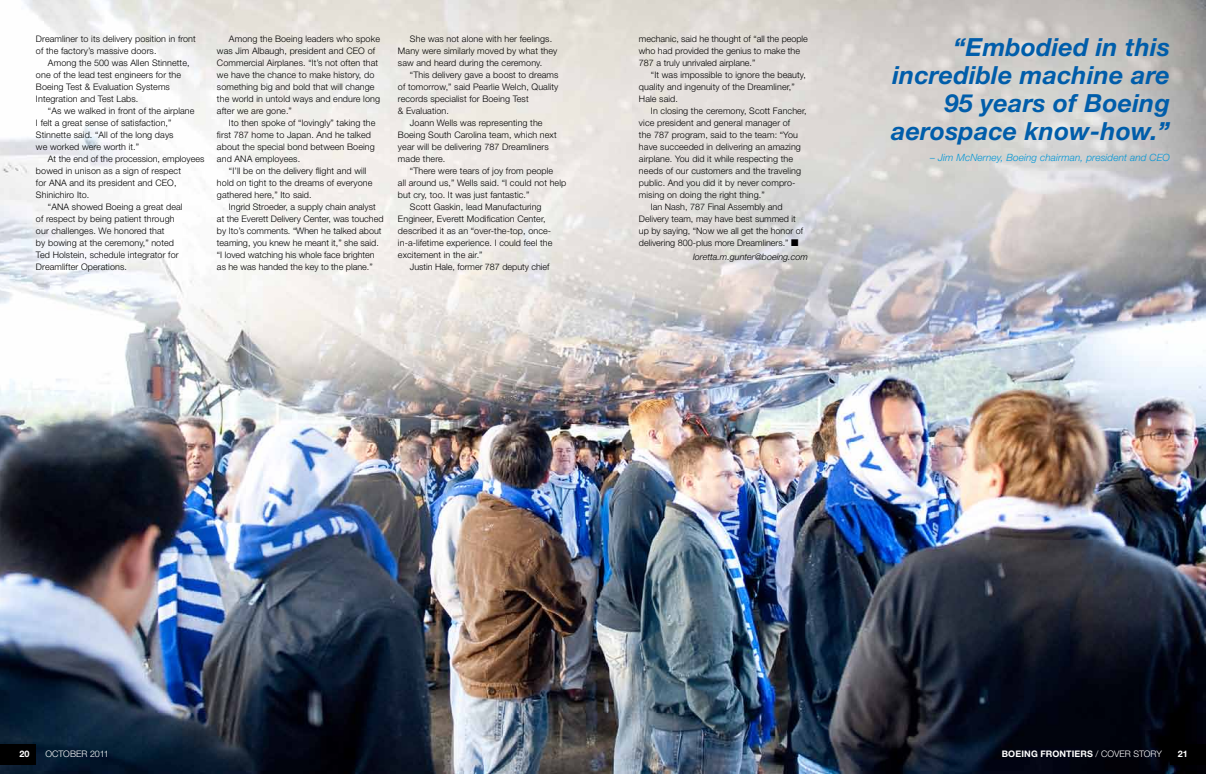
<style>
.page{position:relative;width:1206px;height:774px;background:#fff}
.page>*{position:absolute;margin:0;border:0;box-sizing:border-box;transform-origin:0 0}
.t1{font:italic 700 25px/28px "Helvetica Neue";letter-spacing:.01em;color:#005daa;text-align:right}
.t2{font:italic 300 10px "Helvetica Neue";letter-spacing:.01em;color:#0096d6}
.t3{font:300 9px/12px "Helvetica Neue LT Std";letter-spacing:.01em;color:#000}
.t4{font:700 9px "Helvetica Neue LT Std";letter-spacing:.015em;color:#fff}
.t5{font:italic 300 9px "Helvetica Neue";color:#000}
.t6{font:300 9px "Helvetica Neue LT Std";letter-spacing:-.005em;color:#fff}
.s1{font-weight:300}
</style>
<div class="page">
<img style="left:0;top:0;width:1206px;height:774px">
<div style="left:1170px;top:744px;width:36px;height:20px;background:#000"></div>
<div style="left:0;top:744px;width:36px;height:20px;background:#000"></div>
<p class="t3" style="left:36px;top:33px;width:161px">Dreamliner to its delivery position in front of the factory’s massive doors.</p>
<p class="t3" style="left:36px;top:57px;width:155px;text-indent:12px">Among the 500 was Allen Stinnette, one of the lead test engineers for the<br>Boeing Test &amp; Evaluation Systems<br>Integration and Test Labs.</p>
<p class="t3" style="left:36px;top:105px;width:160px;text-indent:12px">“As we walked in front of the airplane I felt a great sense of satisfaction,” Stinnette said. “All of the long days<br>we worked were worth it.”</p>
<p class="t3" style="left:48px;top:153px;width:158px">At the end of the procession, employees</p>
<p class="t3" style="left:36px;top:165px;width:147px">bowed in unison as a sign of respect</p>
<p class="t3" style="left:36px;top:177px;width:142px">for ANA and its president and CEO,</p>
<p class="t3" style="left:36px;top:189px;width:55px">Shinichiro Ito.</p>
<p class="t3" style="left:48px;top:201px;width:136px">“ANA showed Boeing a great deal</p>
<p class="t3" style="left:36px;top:213px;width:140px">of respect by being patient through</p>
<p class="t3" style="left:36px;top:225px;width:130px">our challenges. We honored that</p>
<p class="t3" style="left:36px;top:237px;width:140px">by bowing at the ceremony,” noted</p>
<p class="t3" style="left:36px;top:249px;width:144px">Ted Holstein, schedule integrator for</p>
<p class="t3" style="left:36px;top:261px;width:92px">Dreamlifter Operations.</p>
<p class="t3" style="left:217px;top:33px;width:165px;text-indent:12px">Among the Boeing leaders who spoke was Jim Albaugh, president and CEO of Commercial Airplanes. “It’s not often that we have the chance to make history, do something big and bold that will change the world in untold ways and endure long after we are gone.”</p>
<p class="t3" style="left:217px;top:117px;width:160px;text-indent:12px">Ito then spoke of “lovingly” taking the first 787 home to Japan. And he talked about the special bond between Boeing and ANA employees.</p>
<p class="t3" style="left:217px;top:165px;width:157px;text-indent:12px">“I’ll be on the delivery flight and will hold on tight to the dreams of everyone gathered here,” Ito said.</p>
<p class="t3" style="left:217px;top:201px;width:168px;text-indent:12px">Ingrid Stroeder, a supply chain analyst at the Everett Delivery Center, was touched by Ito’s comments. “When he talked about teaming, you knew he meant it,” she said. “I loved watching his whole face brighten as he was handed the key to the plane.”</p>
<p class="t3" style="left:398px;top:33px;width:161px;text-indent:12px">She was not alone with her feelings.<br>Many were similarly moved by what they saw and heard during the ceremony.</p>
<p class="t3" style="left:410px;top:69px;width:150px">“This delivery gave a boost to dreams</p>
<p class="t3" style="left:398px;top:81px;width:162px">of tomorrow,” said Pearlie Welch, Quality</p>
<p class="t3" style="left:398px;top:93px;width:132px">records specialist for Boeing Test</p>
<p class="t3" style="left:398px;top:105px;width:53px">&amp; Evaluation.</p>
<p class="t3" style="left:410px;top:117px;width:134px">Joann Wells was representing the</p>
<p class="t3" style="left:398px;top:129px;width:160px">Boeing South Carolina team, which next</p>
<p class="t3" style="left:398px;top:141px;width:152px">year will be delivering 787 Dreamliners</p>
<p class="t3" style="left:398px;top:153px;width:49px">made there.</p>
<p class="t3" style="left:410px;top:165px;width:145px">“There were tears of joy from people</p>
<p class="t3" style="left:398px;top:177px;width:170px">all around us,” Wells said. “I could not help</p>
<p class="t3" style="left:398px;top:189px;width:133px">but cry, too. It was just fantastic.”</p>
<p class="t3" style="left:410px;top:201px;width:133px">Scott Gaskin, lead Manufacturing</p>
<p class="t3" style="left:398px;top:213px;width:149px">Engineer, Everett Modification Center,</p>
<p class="t3" style="left:398px;top:225px;width:155px">described it as an “over-the-top, once-</p>
<p class="t3" style="left:398px;top:237px;width:156px">in-a-lifetime experience. I could feel the</p>
<p class="t3" style="left:398px;top:249px;width:86px">excitement in the air.”</p>
<p class="t3" style="left:410px;top:261px;width:141px">Justin Hale, former 787 deputy chief</p>
<p class="t3" style="left:639px;top:33px;width:170px">mechanic, said he thought of “all the people who had provided the genius to make the<br>787 a truly unrivaled airplane.”</p>
<p class="t3" style="left:639px;top:69px;width:168px;text-indent:12px">“It was impossible to ignore the beauty, quality and ingenuity of the Dreamliner,”<br>Hale said.</p>
<p class="t3" style="left:651px;top:105px;width:157px">In closing the ceremony, Scott Fancher,</p>
<p class="t3" style="left:639px;top:117px;width:153px">vice president and general manager of</p>
<p class="t3" style="left:639px;top:129px;width:160px">the 787 program, said to the team: “You</p>
<p class="t3" style="left:639px;top:141px;width:163px">have succeeded in delivering an amazing</p>
<p class="t3" style="left:639px;top:153px;width:156px">airplane. You did it while respecting the</p>
<p class="t3" style="left:639px;top:165px;width:164px">needs of our customers and the traveling</p>
<p class="t3" style="left:639px;top:177px;width:158px">public. And you did it by never compro-</p>
<p class="t3" style="left:639px;top:189px;width:127px">mising on doing the right thing.”</p>
<p class="t3" style="left:651px;top:201px;width:133px">Ian Nash, 787 Final Assembly and</p>
<p class="t3" style="left:639px;top:213px;width:158px">Delivery team, may have best summed it</p>
<p class="t3" style="left:639px;top:225px;width:166px">up by saying, “Now we all get the honor of</p>
<p class="t3" style="left:639px;top:237px;width:161px">delivering 800-plus more Dreamliners.” ■</p>
<p class="t5" style="left:693px;top:251px;width:116px">loretta.m.gunter@boeing.com</p>
<h1 class="t1" style="left:891px;top:32px;width:280px">“Embodied in this incredible machine are<br>95 years of Boeing aerospace know-how.”</h1>
<p class="t2" style="left:930px;top:151px;width:241px">– Jim McNerney, Boeing chairman, president and CEO</p>
<p class="t4" style="left:20px;top:748px;width:12px">20</p>
<p class="t6" style="left:46px;top:749px;width:65px">OCTOBER 2011</p>
<p class="t4" style="left:1002px;top:749px;width:162px">BOEING FRONTIERS <span class="s1">/ COVER STORY</span></p>
<p class="t4" style="left:1178px;top:748px;width:12px">21</p>
</div>
